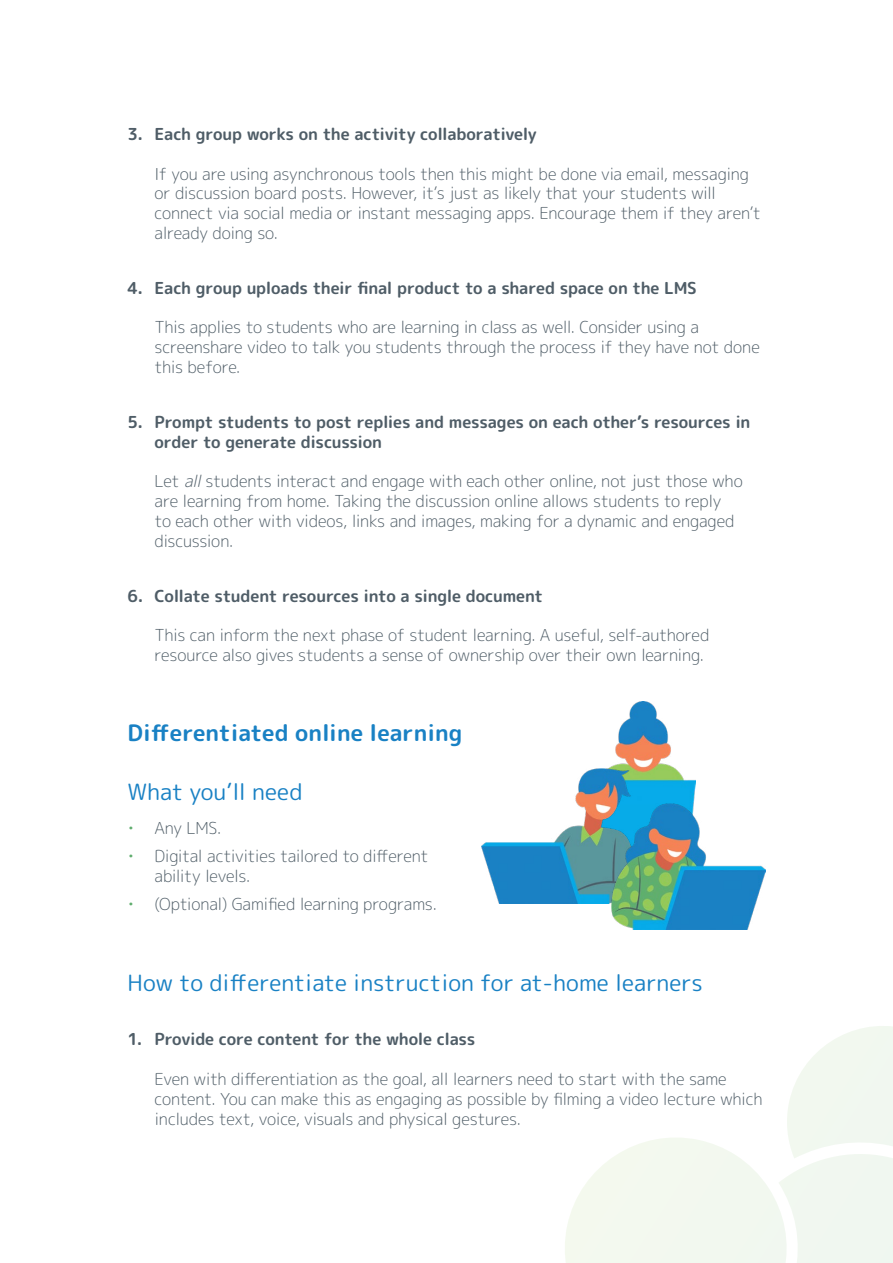
<style>
.page{position:relative;width:893px;height:1263px;background:#fff}
.page>*{position:absolute;margin:0;border:0;box-sizing:border-box;transform-origin:0 0}
.t1{font:22.5px "Rounded Mplus 1 c";color:#1981c4}
.t2{font:700 22.5px "Rounded Mplus 1 c";color:#1981c4}
.t3{font:300 16.5px/19.8px "Rounded Mplus 1 c";letter-spacing:-.02em;color:#4f5d67}
.t4{font:700 16.5px/19.8px "Rounded Mplus 1 c";letter-spacing:-.02em;color:#4f5d67}
.s1{font-style:italic}
.s2{color:#5fad6e}
</style>
<div class="page">
<svg style="left:565px;top:1026px;width:328px;height:237px"></svg>
<img style="left:594px;top:701px;width:101px;height:102px">
<img style="left:482px;top:769px;width:153px;height:135px">
<img style="left:611px;top:803px;width:154px;height:126px">
<p class="t4" style="left:128px;top:124px;width:411px">3. Each group works on the activity collaboratively</p>
<p class="t3" style="left:155px;top:164px;width:608px">If you are using asynchronous tools then this might be done via email, messaging or discussion board posts. However, it’s just as likely that your students will connect via social media or instant messaging apps. Encourage them if they aren’t already doing so.</p>
<p class="t4" style="left:128px;top:278px;width:571px">4. Each group uploads their final product to a shared space on the LMS</p>
<p class="t3" style="left:155px;top:317px;width:607px">This applies to students who are learning in class as well. Consider using a screenshare video to talk you students through the process if they have not done this before.</p>
<p class="t4" style="left:155px;top:412px;width:597px;text-indent:-27px">5. Prompt students to post replies and messages on each other’s resources in order to generate discussion</p>
<p class="t3" style="left:155px;top:471px;width:590px">Let <span class="s1">all</span>students interact and engage with each other online, not just those who are learning from home. Taking the discussion online allows students to reply<br>to each other with videos, links and images, making for a dynamic and engaged discussion.</p>
<p class="t4" style="left:128px;top:586px;width:417px">6. Collate student resources into a single document</p>
<p class="t3" style="left:155px;top:625px;width:556px">This can inform the next phase of student learning. A useful, self-authored resource also gives students a sense of ownership over their own learning.</p>
<h1 class="t2" style="left:128px;top:717px;width:336px">Differentiated online learning</h1>
<h1 class="t1" style="left:128px;top:776px;width:177px">What you’ll need</h1>
<p class="t3" style="left:128px;top:818px;width:95px"><span class="s2">•</span> Any LMS.</p>
<p class="t3" style="left:155px;top:846px;width:276px;text-indent:-27px"><span class="s2">•</span> Digital activities tailored to different ability levels.</p>
<p class="t3" style="left:128px;top:894px;width:311px"><span class="s2">•</span> (Optional) Gamified learning programs.</p>
<h1 class="t1" style="left:128px;top:966px;width:577px">How to differentiate instruction for at-home learners</h1>
<p class="t4" style="left:128px;top:1029px;width:349px">1. Provide core content for the whole class</p>
<p class="t3" style="left:155px;top:1069px;width:609px">Even with differentiation as the goal, all learners need to start with the same content. You can make this as engaging as possible by filming a video lecture which includes text, voice, visuals and physical gestures.</p>
</div>
